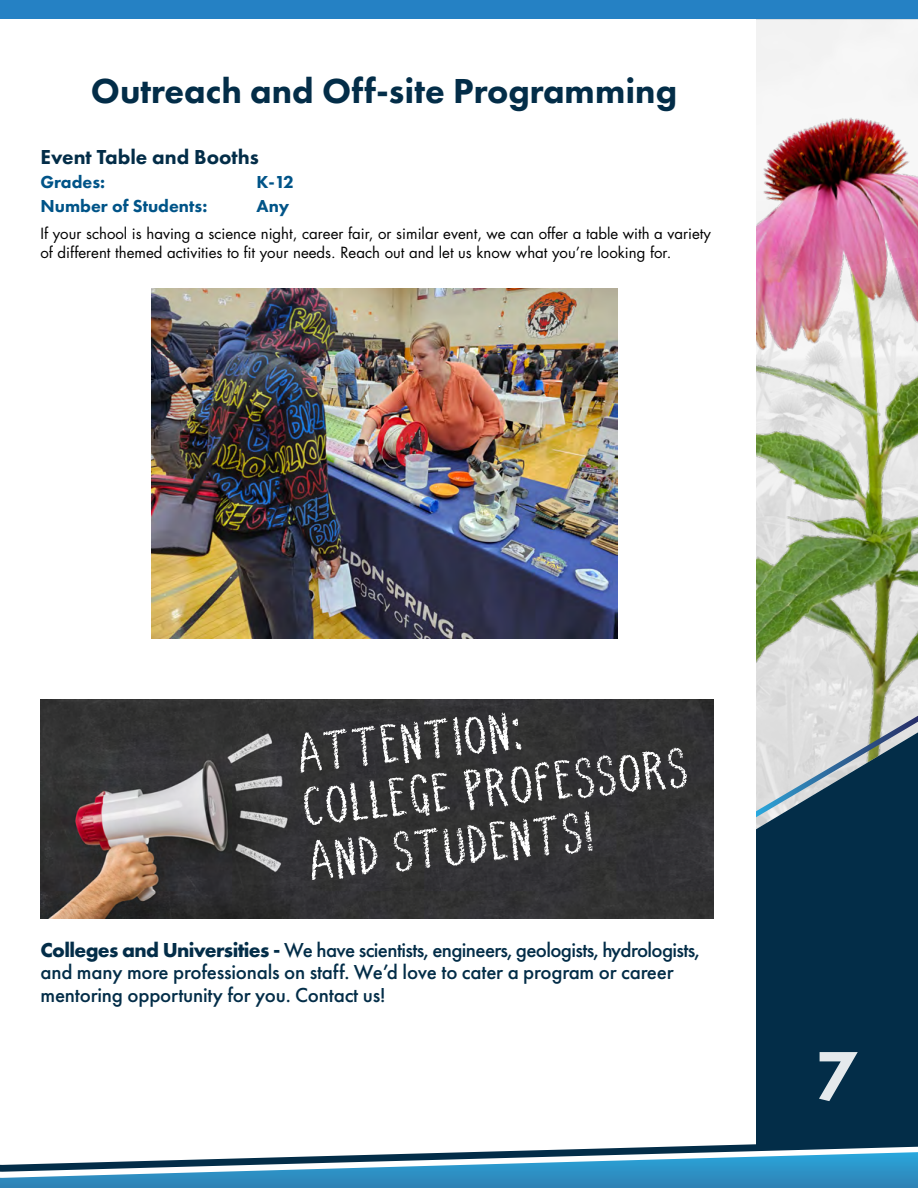
<style>
.page{position:relative;width:918px;height:1188px;background:#fff}
.page>*{position:absolute;margin:0;border:0;box-sizing:border-box;transform-origin:0 0}
.t1{font:800 72px "Futura PT";color:#fff}
.Title_Head{font:49.5px/54px "Very Simple Chalk";color:#fff}
.Title_Head-2{font:800 36px "Futura PT";color:#032d48}
.Title_Head-3{font:500 21px/22.5px "Futura PT";letter-spacing:-.01em;color:#032d48}
.Class_Name{font:800 21px "Futura PT";color:#032d48}
.Class_Details{font:800 18px "Futura PT";color:#005488}
.Class_Text{font:15px/19.5px "Futura Std";color:#000}
.s1{font-weight:700}
</style>
<div class="page">
<div style="left:756px;top:829px;width:162px;height:305px;background:#032d48"></div>
<img style="left:756px;top:19px;width:162px;height:810px">
<img style="left:756px;top:65px;width:162px;height:643px">
<div style="left:0;top:0;width:918px;height:19px;background:#2581c4"></div>
<svg style="left:0;top:1134px;width:918px;height:54px"></svg>
<svg style="left:756px;top:708px;width:162px;height:109px;background:#8799a2"></svg>
<img style="left:40px;top:699px;width:674px;height:220px">
<img style="left:152px;top:288px;width:466px;height:350px">
<p class="Title_Head-2" style="left:91px;top:68px;width:588px">Outreach and Off-site Programming</p>
<p class="Class_Name" style="left:40px;top:144px;width:220px">Event Table and Booths</p>
<p class="Class_Details" style="left:40px;top:171px;width:66px">Grades:</p>
<p class="Class_Details" style="left:256px;top:171px;width:39px">K-12</p>
<p class="Class_Details" style="left:40px;top:195px;width:168px">Number of Students:</p>
<p class="Class_Details" style="left:256px;top:195px;width:34px">Any</p>
<p class="Class_Text" style="left:40px;top:223px;width:672px">If your school is having a science night, career fair, or similar event, we can offer a table with a variety of different themed activities to fit your needs. Reach out and let us know what you’re looking for.</p>
<p class="Title_Head" style="left:296px;top:725px;width:390px;rotate:-6deg">Attention:<br>College Professors and Students!</p>
<p class="Title_Head-3" style="left:40px;top:939px;width:661px"><span class="s1">Colleges and Universities -</span> We have scientists, engineers, geologists, hydrologists, and many more professionals on staff. We’d love to cater a program or career mentoring opportunity for you. Contact us!</p>
<h1 class="t1" style="left:815px;top:1031px;width:45px">7</h1>
</div>
